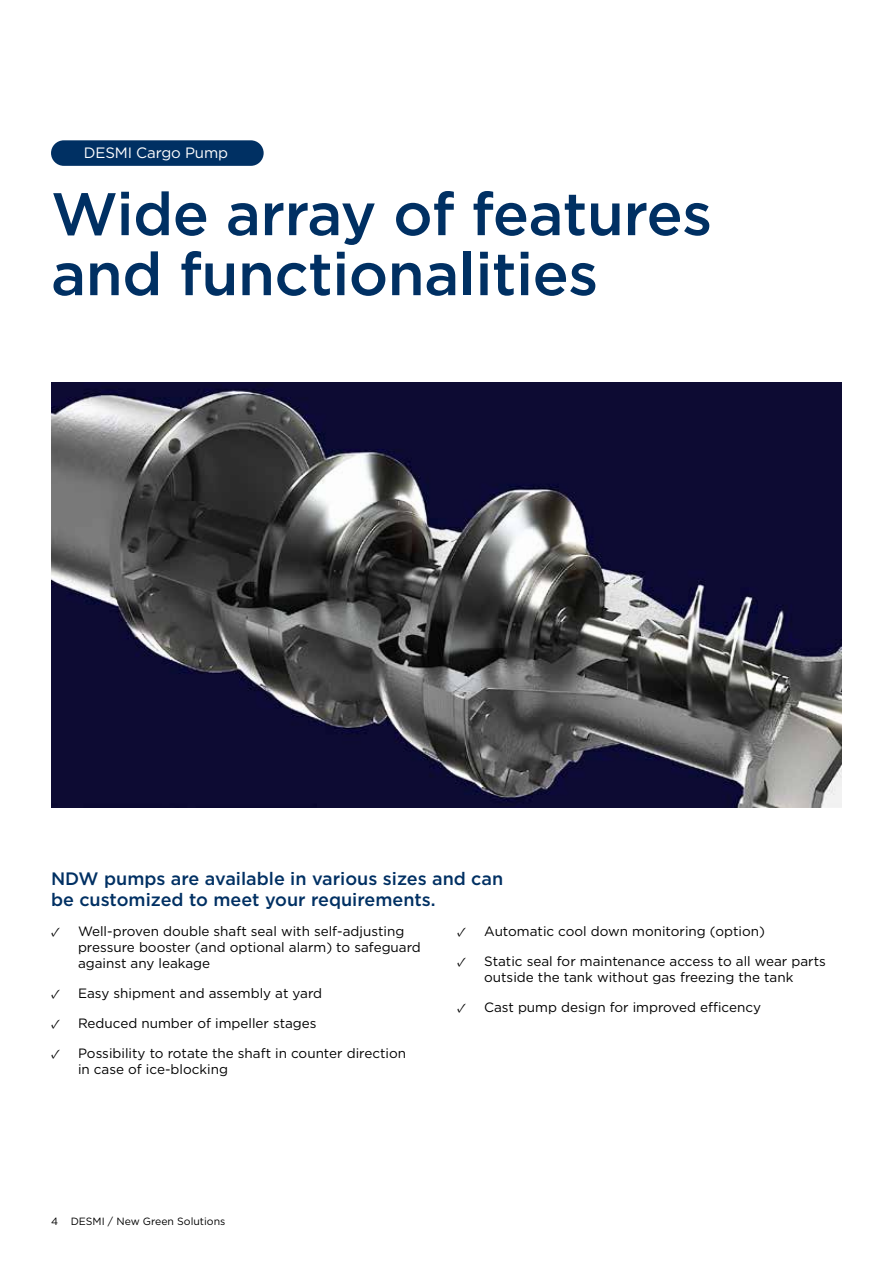
<style>
.page{position:relative;width:893px;height:1263px;background:#fff}
.page>*{position:absolute;margin:0;border:0;box-sizing:border-box;transform-origin:0 0}
.t1{font:500 60px/60px "Gotham";letter-spacing:-.01em;color:#003063}
.t2{font:500 18px/21px "Gotham";color:#003063}
.t3{font:15px "Gotham";letter-spacing:-.01em;color:#fff}
.t4{font:13.5px/16.2px "Gotham";color:#000}
.t5{font:10.5px "Gotham";color:#000}
.s1{font-family:"Minion Pro"}
</style>
<div class="page">
<img style="left:51px;top:383px;width:791px;height:425px">
<div style="left:51px;top:140px;width:213px;height:26px;background:#003063;border-radius:13px"></div>
<p class="t3" style="left:84px;top:143px;width:146px">DESMI Cargo Pump</p>
<h1 class="t1" style="left:51px;top:183px;width:663px">Wide array of features and functionalities</h1>
<h2 class="t2" style="left:51px;top:868px;width:454px">NDW pumps are available in various sizes and can be customized to meet your requirements.</h2>
<p class="t4" style="left:78px;top:922px;width:344px;text-indent:-27px"><span class="s1">✓</span> Well-proven double shaft seal with self-adjusting pressure booster (and optional alarm) to safeguard against any leakage</p>
<p class="t4" style="left:51px;top:985px;width:273px"><span class="s1">✓</span> Easy shipment and assembly at yard</p>
<p class="t4" style="left:51px;top:1015px;width:267px"><span class="s1">✓</span> Reduced number of impeller stages</p>
<p class="t4" style="left:78px;top:1045px;width:330px;text-indent:-27px"><span class="s1">✓</span> Possibility to rotate the shaft in counter direction in case of ice-blocking</p>
<p class="t4" style="left:457px;top:922px;width:309px"><span class="s1">✓</span> Automatic cool down monitoring (option)</p>
<p class="t4" style="left:457px;top:952px;width:370px;text-align:center"><span class="s1">✓</span> Static seal for maintenance access to all wear parts outside the tank without gas freezing the tank</p>
<p class="t4" style="left:457px;top:999px;width:305px"><span class="s1">✓</span> Cast pump design for improved efficency</p>
<p class="t5" style="left:51px;top:1214px;width:176px">4 DESMI / New Green Solutions</p>
</div>
